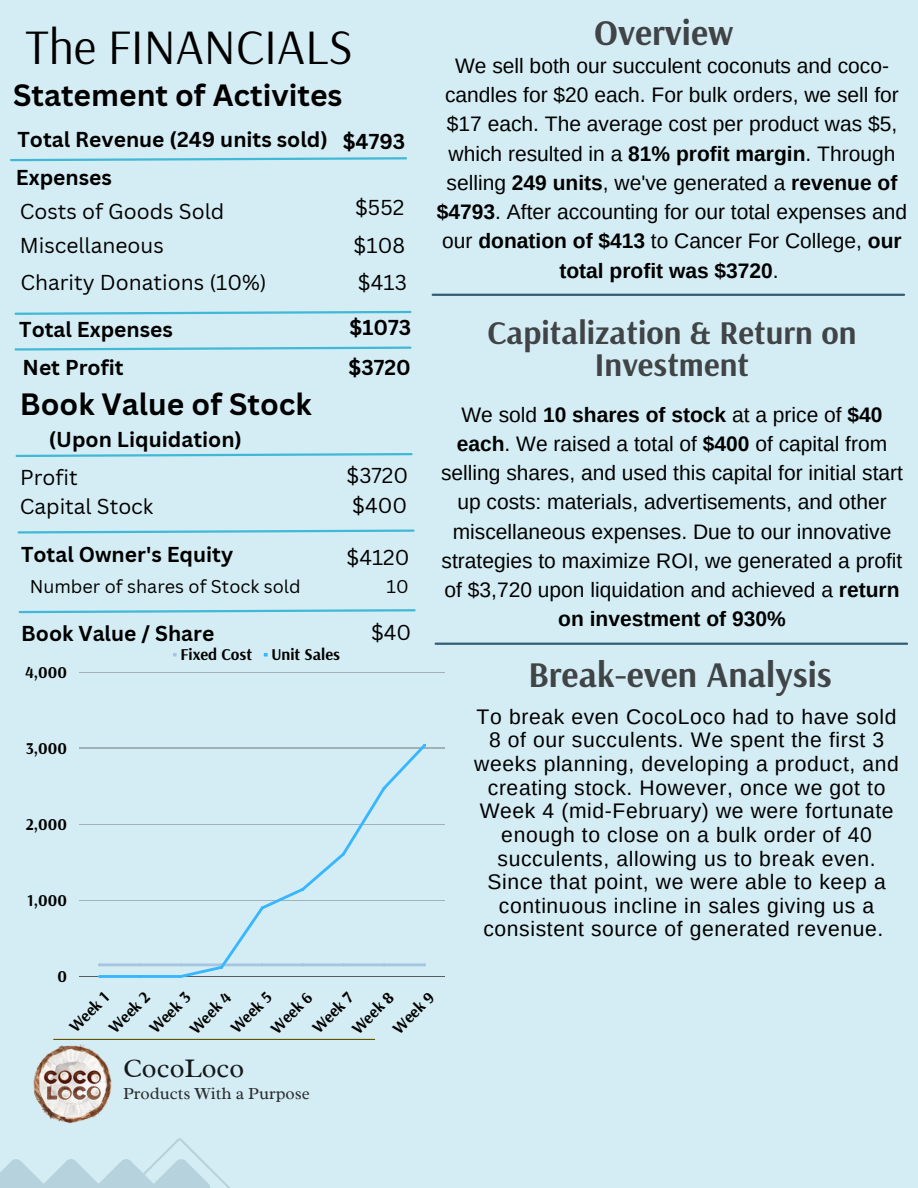
<style>
.page{position:relative;width:918px;height:1188px;background:#d4edf4}
.page>*{position:absolute;margin:0;border:0;box-sizing:border-box;transform-origin:0 0}
.t1{font:49.35px "Arsenal";color:#000}
.t2{font:700 36px "Arsenal";color:#404446}
.t3{font:700 33px/32.7px "Arsenal";color:#404446;text-align:center}
.t4{font:700 30px "Canva Sans";color:#000}
.t5{font:27.3px "Radley";color:#16191b}
.t6{font:21.15px/23.7px "Arimo";letter-spacing:.03em;color:#000;text-align:center}
.t7{font:21px/29.2px "Arimo";color:#000;text-align:center}
.t8{font:700 21px/37.8px "Canva Sans";color:#000}
.t9{font:21px "Canva Sans";color:#000}
.t10{font:18px "Canva Sans";color:#000}
.t11{font:17.1px "Radley";color:#2a2e30}
.t12{font:700 16.5px "Arsenal";color:#000}
.s1{font-weight:700}
</style>
<div class="page">
<hr style="left:53px;top:1039px;width:322px;height:1px;background:#605403">
<svg style="left:0;top:1138px;width:230px;height:50px"></svg>
<svg style="left:173px;top:653px;width:4px;height:4px"></svg>
<svg style="left:264px;top:653px;width:3px;height:4px"></svg>
<hr style="left:79px;top:672px;width:366px;height:1px;background:#000">
<hr style="left:79px;top:748px;width:366px;height:1px;background:#000">
<hr style="left:79px;top:824px;width:366px;height:1px;background:#000">
<hr style="left:79px;top:900px;width:366px;height:1px;background:#000">
<hr style="left:79px;top:976px;width:366px;height:1px;background:#000">
<svg style="left:98px;top:744px;width:328px;height:234px"></svg>
<img style="left:33px;top:1044px;width:79px;height:80px">
<svg style="left:10px;top:157px;width:397px;height:5px"></svg>
<svg style="left:14px;top:310px;width:398px;height:5px"></svg>
<svg style="left:14px;top:346px;width:398px;height:5px"></svg>
<svg style="left:15px;top:453px;width:398px;height:4px"></svg>
<svg style="left:17px;top:529px;width:398px;height:5px"></svg>
<svg style="left:18px;top:609px;width:398px;height:5px"></svg>
<hr style="left:433px;top:294px;width:471px;height:2px;background:#345c72">
<hr style="left:436px;top:643px;width:471px;height:2px;background:#345c72">
<h1 class="t1" style="left:26px;top:15px;width:328px">The FINANCIALS</h1>
<h3 class="t4" style="left:13px;top:74px;width:331px">Statement of Activites</h3>
<p class="t8" style="left:16px;top:120px;width:313px">Total Revenue (249 units sold)<br>Expenses</p>
<p class="t9" style="left:20px;top:197px;width:206px">Costs of Goods Sold</p>
<p class="t9" style="left:355px;top:192px;width:51px">$552</p>
<p class="t8" style="left:343px;top:122px;width:64px">$4793</p>
<p class="t9" style="left:20px;top:231px;width:146px">Miscellaneous</p>
<p class="t9" style="left:354px;top:231px;width:53px">$108</p>
<p class="t9" style="left:21px;top:268px;width:248px">Charity Donations (10%)</p>
<p class="t9" style="left:358px;top:268px;width:50px">$413</p>
<p class="t8" style="left:19px;top:311px;width:155px">Total Expenses<br>Net Profit</p>
<p class="t8" style="left:350px;top:308px;width:63px">$1073</p>
<p class="t8" style="left:349px;top:348px;width:64px">$3720</p>
<h3 class="t4" style="left:20px;top:383px;width:293px">Book Value of Stock</h3>
<p class="t8" style="left:49px;top:420px;width:195px">(Upon Liquidation)</p>
<p class="t9" style="left:20px;top:462px;width:59px">Profit</p>
<p class="t9" style="left:347px;top:460px;width:63px">$3720</p>
<p class="t9" style="left:20px;top:492px;width:135px">Capital Stock</p>
<p class="t9" style="left:352px;top:491px;width:57px">$400</p>
<p class="t8" style="left:21px;top:535px;width:214px">Total Owner's Equity</p>
<p class="t9" style="left:347px;top:543px;width:64px">$4120</p>
<p class="t10" style="left:30px;top:574px;width:273px">Number of shares of Stock sold</p>
<p class="t10" style="left:387px;top:574px;width:24px">10</p>
<p class="t8" style="left:21px;top:614px;width:195px">Book Value / Share</p>
<p class="t9" style="left:371px;top:618px;width:42px">$40</p>
<p class="t12" style="left:25px;top:661px;width:43px">4,000</p>
<p class="t12" style="left:26px;top:737px;width:43px">3,000</p>
<p class="t12" style="left:26px;top:813px;width:43px">2,000</p>
<p class="t12" style="left:27px;top:890px;width:41px">1,000</p>
<p class="t12" style="left:57px;top:966px;width:11px">0</p>
<p class="t12" style="left:180px;top:644px;width:161px">Fixed Cost Unit Sales</p>
<h2 class="t2" style="left:594px;top:9px;width:141px">Overview</h2>
<p class="t7" style="left:437px;top:51px;width:472px">We sell both our succulent coconuts and coco&shy;candles for $20 each. For bulk orders, we sell for $17 each. The average cost per product was $5, which resulted in a <span class="s1">81% profit margin</span>. Through selling <span class="s1">249 units</span>, we've generated a <span class="s1">revenue of $4793</span>. After accounting for our total expenses and our <span class="s1">donation of $413</span> to Cancer For College, <span class="s1">our total profit was $3720</span>.</p>
<h3 class="t3" style="left:488px;top:315px;width:370px">Capitalization &amp; Return on<br>Investment</h3>
<p class="t7" style="left:441px;top:400px;width:463px">We sold <span class="s1">10 shares of stock</span> at a price of <span class="s1">$40 each</span>. We raised a total of <span class="s1">$400</span> of capital from selling shares, and used this capital for initial start up costs: materials, advertisements, and other miscellaneous expenses. Due to our innovative strategies to maximize ROI, we generated a profit of $3,720 upon liquidation and achieved a <span class="s1">return on investment of 930%</span></p>
<h2 class="t2" style="left:528px;top:651px;width:305px">Break-even Analysis</h2>
<p class="t6" style="left:474px;top:705px;width:426px">To break even CocoLoco had to have sold 8 of our succulents. We spent the first 3 weeks planning, developing a product, and creating stock. However, once we got to Week 4 (mid-February) we were fortunate enough to close on a bulk order of 40 succulents, allowing us to break even.<br>Since that point, we were able to keep a continuous incline in sales giving us a consistent source of generated revenue.</p>
<p class="t12" style="left:185px;top:1023px;width:53px;rotate:-45deg">Week 4</p>
<p class="t12" style="left:266px;top:1023px;width:53px;rotate:-45deg">Week 6</p>
<p class="t12" style="left:308px;top:1022px;width:51px;rotate:-45deg">Week 7</p>
<p class="t12" style="left:347px;top:1023px;width:53px;rotate:-45deg">Week 8</p>
<p class="t12" style="left:64px;top:1021px;width:50px;rotate:-45deg">Week 1</p>
<p class="t12" style="left:104px;top:1022px;width:52px;rotate:-45deg">Week 2</p>
<p class="t12" style="left:388px;top:1023px;width:53px;rotate:-45deg">Week 9</p>
<p class="t12" style="left:145px;top:1023px;width:52px;rotate:-45deg">Week 3</p>
<p class="t12" style="left:226px;top:1023px;width:52px;rotate:-45deg">Week 5</p>
<h3 class="t5" style="left:123px;top:1050px;width:123px">CocoLoco</h3>
<p class="t11" style="left:123px;top:1082px;width:188px">Products With a Purpose</p>
</div>
